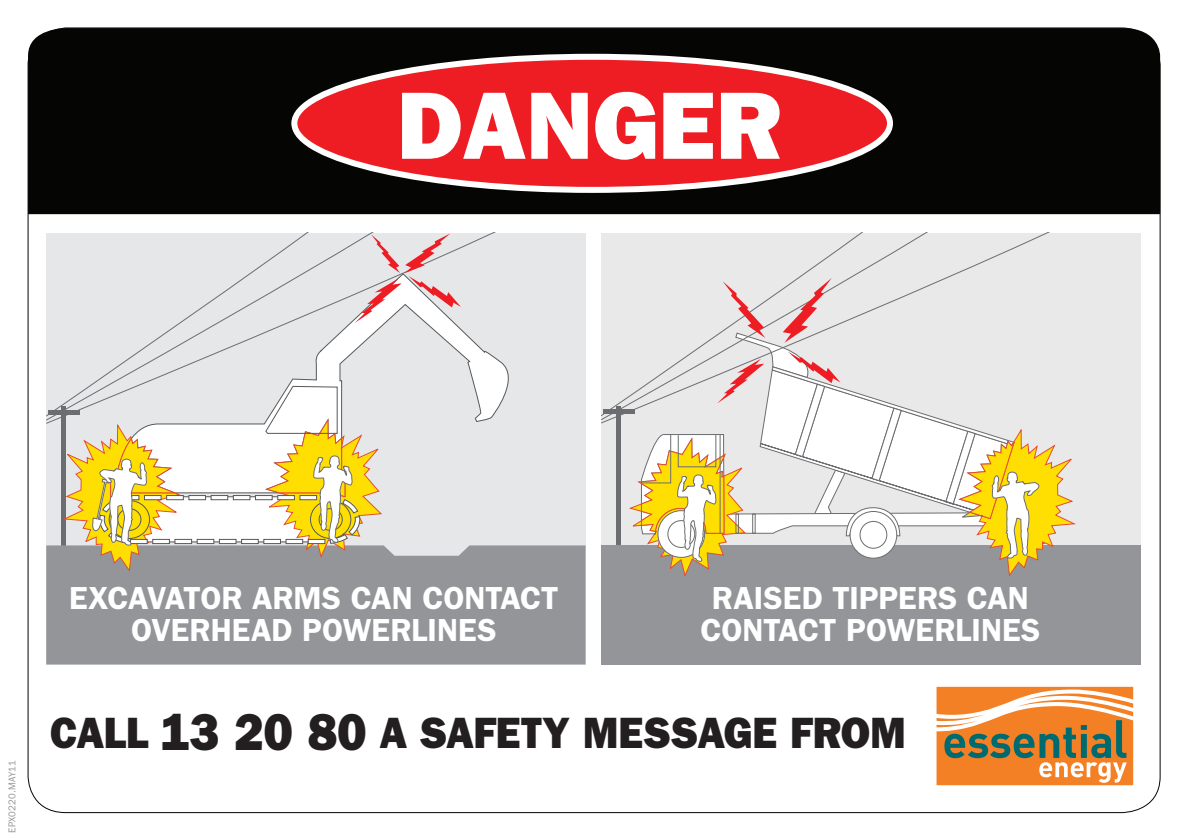
<style>
.page{position:relative;width:1191px;height:840px;background:#fff}
.page>*{position:absolute;margin:0;border:0;box-sizing:border-box;transform-origin:0 0}
.t1{font:800 44px "Franklin Gothic";letter-spacing:-.005em;color:#231f20;scale:.95 1}
.t2{font:600 32px/32px "Franklin Gothic";color:#fff;text-align:center}
.t3{font:10px "Franklin Gothic";letter-spacing:.02em;color:#939598;scale:.95 1}
.s1{font-size:52px}
</style>
<div class="page">
<div style="left:28px;top:29px;width:1132px;height:185px;background:#050504"></div>
<div style="left:294px;top:57px;width:596px;height:133px;background:#ee1d23;border-radius:50%"></div>
<div style="left:291px;top:54px;width:602px;height:139px;border:6px solid #fff;border-radius:50%"></div>
<svg style="left:402px;top:93px;width:123px;height:66px"></svg>
<svg style="left:531px;top:93px;width:57px;height:66px"></svg>
<svg style="left:595px;top:92px;width:60px;height:68px"></svg>
<svg style="left:663px;top:93px;width:50px;height:66px"></svg>
<svg style="left:721px;top:93px;width:59px;height:66px"></svg>
<div style="left:46px;top:233px;width:539px;height:431px;background:#e6e7e9"></div>
<hr style="left:61px;top:405px;width:4px;height:166px;background:#6c6d70">
<div style="left:46px;top:545px;width:539px;height:119px;background:#939598"></div>
<svg style="left:62px;top:424px;width:321px;height:148px;background:#dfd4a3"></svg>
<svg style="left:46px;top:233px;width:463px;height:191px"></svg>
<svg style="left:46px;top:323px;width:401px;height:97px"></svg>
<svg style="left:46px;top:233px;width:332px;height:183px"></svg>
<svg style="left:354px;top:233px;width:107px;height:90px"></svg>
<hr style="left:49px;top:410px;width:31px;height:4px;background:#6c6d70">
<div style="left:601px;top:233px;width:539px;height:431px;background:#e9e9ea"></div>
<hr style="left:617px;top:406px;width:4px;height:165px;background:#6c6d70">
<div style="left:601px;top:545px;width:539px;height:119px;background:#939598"></div>
<svg style="left:601px;top:233px;width:326px;height:183px"></svg>
<svg style="left:629px;top:278px;width:447px;height:299px"></svg>
<hr style="left:603px;top:409px;width:32px;height:4px;background:#6c6d70">
<svg style="left:936px;top:686px;width:197px;height:98px;background:#d69254"></svg>
<p class="t3" style="left:6px;top:832px;width:78px;rotate:-90deg">EPX0220.MAY11</p>
<p class="t2" style="left:69px;top:581px;width:491px">EXCAVATOR ARMS CAN CONTACT<br>OVERHEAD POWERLINES</p>
<p class="t2" style="left:700px;top:581px;width:341px">RAISED TIPPERS CAN<br>CONTACT POWERLINES</p>
<h1 class="t1" style="left:50px;top:706px;width:902px">CALL <span class="s1">13 20 80</span> A SAFETY MESSAGE FROM</h1>
</div>
